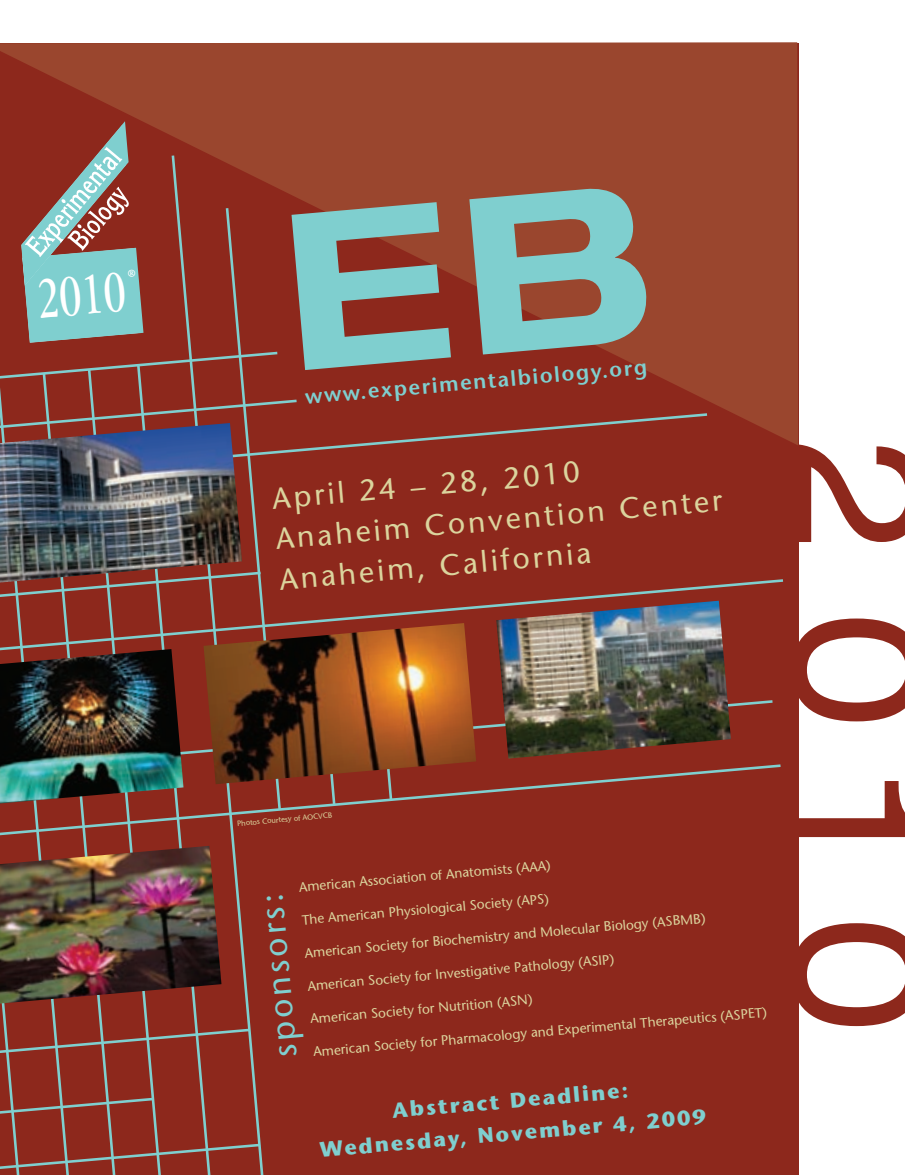
<style>
.page{position:relative;width:905px;height:1175px;background:#fff}
.page>*{position:absolute;margin:0;border:0;box-sizing:border-box;transform-origin:0 0}
.t1{font:expanded 177.9px "Helvetica Neue";color:#8d281c}
.t2{font:700 63.15px "Garamond Three";color:#fff;scale:.7 1}
.t3{font:33.3px "Stone Sans";color:#7fcfcf}
.t4{font:29.85px/40.5px "Stone Sans";color:#dbd49d}
.t5{font:700 21.15px/32.7px "Stone Sans";color:#7fcfcf;text-align:center}
.t6{font:600 21.15px "Stone Sans";color:#7fcfcf}
.t7{font:13.65px "Stone Sans";color:#dbd49d}
.t8{font:7.65px "Stone Sans";color:#dbd49d}
</style>
<div class="page">
<div style="left:0;top:43px;width:798px;height:1131px;background:#8d281c"></div>
<svg style="left:0;top:42px;width:798px;height:403px;fill:#9a462e"></svg>
<svg style="left:299px;top:412px;width:410px;height:40px"></svg>
<img style="left:299px;top:655px;width:177px;height:108px">
<img style="left:496px;top:655px;width:235px;height:103px">
<img style="left:299px;top:579px;width:485px;height:76px">
<svg style="left:299px;top:763px;width:482px;height:46px"></svg>
<svg style="left:299px;top:182px;width:351px;height:188px"></svg>
<img style="left:0;top:121px;width:299px;height:1053px">
<h2 class="t2" style="left:34px;top:264px;width:128px;rotate:-5deg">2010</h2>
<h3 class="t6" style="left:304px;top:383px;width:344px;rotate:-5deg">www.experimentalbiology.org</h3>
<h3 class="t4" style="left:270px;top:478px;width:449px;rotate:-5deg">April 24 – 28, 2010<br>Anaheim Convention Center<br>Anaheim, California</h3>
<p class="t8" style="left:237px;top:818px;width:97px;rotate:-5deg">Photos Courtesy of AOCVCB</p>
<p class="t7" style="left:298px;top:878px;width:254px;rotate:-5deg">American Association of Anatomists (AAA)</p>
<p class="t7" style="left:301px;top:911px;width:249px;rotate:-5deg">The American Physiological Society (APS)</p>
<h3 class="t3" style="left:265px;top:1058px;width:165px;rotate:-95deg">sponsors:</h3>
<p class="t7" style="left:304px;top:944px;width:404px;rotate:-5deg">American Society for Biochemistry and Molecular Biology (ASBMB)</p>
<p class="t7" style="left:307px;top:977px;width:309px;rotate:-5deg">American Society for Investigative Pathology (ASIP)</p>
<p class="t7" style="left:310px;top:1010px;width:224px;rotate:-5deg">American Society for Nutrition (ASN)</p>
<p class="t7" style="left:313px;top:1043px;width:457px;rotate:-5deg">American Society for Pharmacology and Experimental Therapeutics (ASPET)</p>
<h3 class="t5" style="left:315px;top:1100px;width:389px;rotate:-5deg">Abstract Deadline:<br>Wednesday, November 4, 2009</h3>
<h1 class="t1" style="left:966px;top:438px;width:597px;rotate:90deg">2010</h1>
</div>
